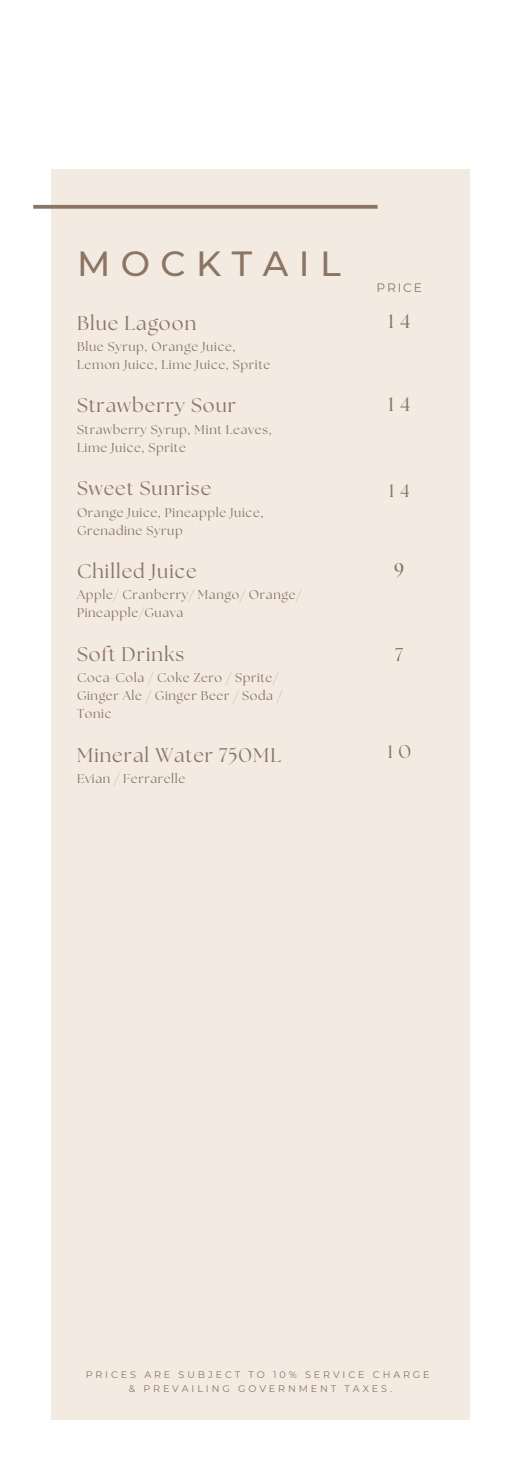
<style>
.page{position:relative;width:520px;height:1474px;background:#fff}
.page>*{position:absolute;margin:0;border:0;box-sizing:border-box;transform-origin:0 0}
.t1{font:500 34.82px "Montserrat";letter-spacing:.3em;color:#8c7562}
.t2{font:19.78px "The Seasons";letter-spacing:.05em;color:#8c7562}
.t3{font:18.55px "The Seasons";color:#8c7562}
.t4{font:700 18.55px "The Seasons";color:#8c7562}
.t5{font:12.78px/18px "The Seasons";letter-spacing:.05em;color:#8c7562}
.t6{font:12.25px "Montserrat";letter-spacing:.15em;color:#8c7562}
.t7{font:9.62px/13.7px "Montserrat";letter-spacing:.3em;color:#8c7562;text-align:center}
</style>
<div class="page">
<div style="left:51px;top:169px;width:419px;height:1250px;background:#f3ebe2"></div>
<svg style="left:33px;top:205px;width:345px;height:4px"></svg>
<h1 class="t1" style="left:77px;top:242px;width:265px">MOCKTAIL</h1>
<h2 class="t2" style="left:77px;top:314px;width:121px">Blue Lagoon</h2>
<p class="t5" style="left:77px;top:338px;width:195px">Blue Syrup, Orange Juice,<br>Lemon Juice, Lime Juice, Sprite</p>
<h2 class="t2" style="left:77px;top:397px;width:161px">Strawberry Sour</h2>
<p class="t5" style="left:77px;top:421px;width:196px">Strawberry Syrup, Mint Leaves,<br>Lime Juice, Sprite</p>
<h2 class="t2" style="left:77px;top:479px;width:136px">Sweet Sunrise</h2>
<p class="t5" style="left:77px;top:504px;width:188px">Orange Juice, Pineapple Juice,<br>Grenadine Syrup</p>
<h2 class="t2" style="left:77px;top:562px;width:121px">Chilled Juice</h2>
<p class="t5" style="left:77px;top:587px;width:226px">Apple/ Cranberry/ Mango/ Orange/<br>Pineapple/Guava</p>
<h2 class="t2" style="left:77px;top:645px;width:109px">Soft Drinks</h2>
<p class="t5" style="left:77px;top:670px;width:206px">Coca-Cola / Coke Zero / Sprite/<br>Ginger Ale / Ginger Beer / Soda /<br>Tonic</p>
<h2 class="t2" style="left:77px;top:746px;width:206px">Mineral Water 750ML</h2>
<p class="t5" style="left:77px;top:770px;width:110px">Evian / Ferrarelle</p>
<p class="t6" style="left:376px;top:280px;width:47px">PRICE</p>
<h2 class="t2" style="left:388px;top:312px;width:23px">1 4</h2>
<h2 class="t2" style="left:388px;top:395px;width:23px">1 4</h2>
<h3 class="t3" style="left:389px;top:483px;width:22px">1 4</h3>
<h3 class="t4" style="left:394px;top:562px;width:11px">9</h3>
<h3 class="t3" style="left:395px;top:646px;width:9px">7</h3>
<h3 class="t3" style="left:387px;top:743px;width:25px">1 0</h3>
<p class="t7" style="left:86px;top:1368px;width:345px">PRICES ARE SUBJECT TO 10% SERVICE CHARGE &amp; PREVAILING GOVERNMENT TAXES.</p>
</div>
